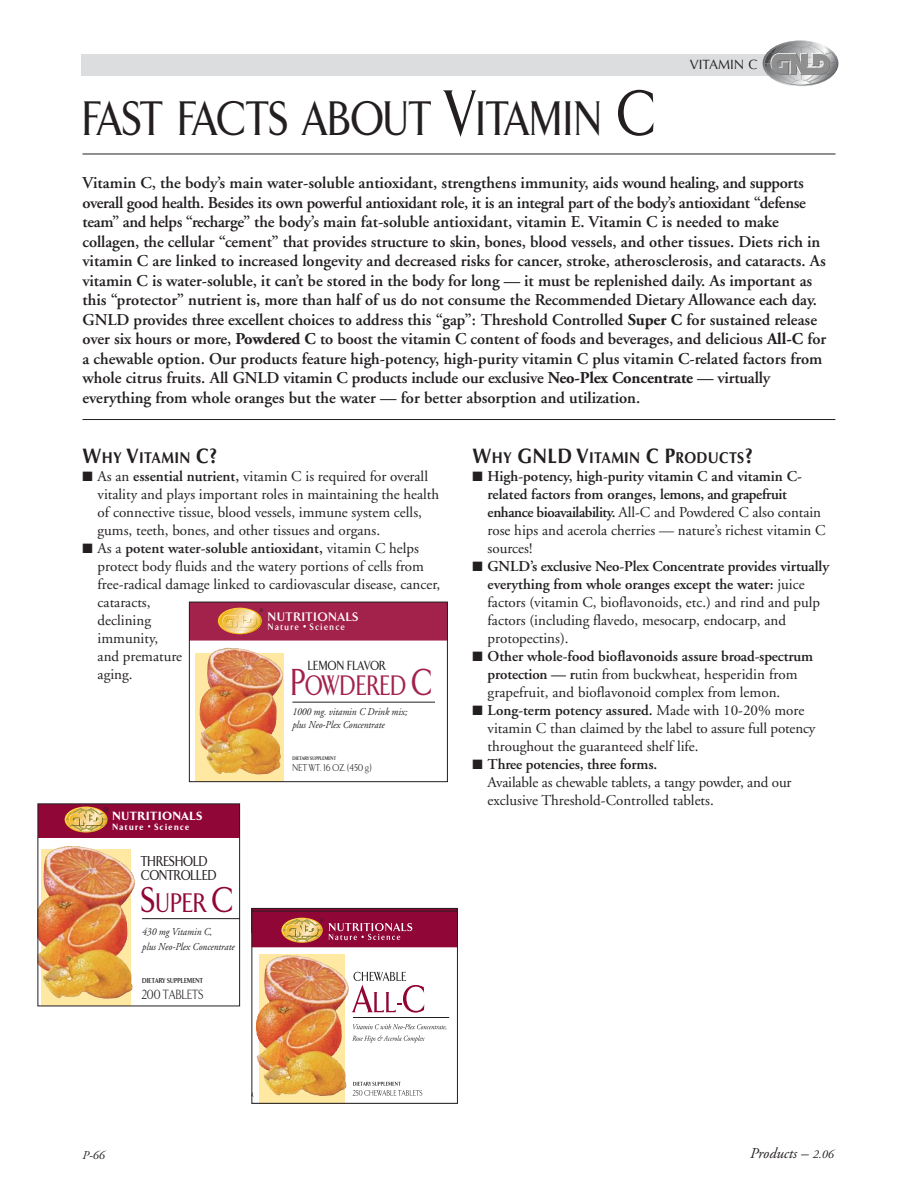
<style>
.page{position:relative;width:918px;height:1188px;background:#fff}
.page>*{position:absolute;margin:0;border:0;box-sizing:border-box;transform-origin:0 0}
.t1{font:500 49.5px "Arrow";color:#231f20;scale:.85 1}
.t2{font:500 28.8px "Arrow";color:#a2224b;scale:.78 1}
.t3{font:500 27.45px "Arrow";color:#900737;scale:.85 1}
.t4{font:600 16.5px/19.5px "Adobe Garamond";color:#231f20}
.t5{font:700 15.75px "Optima";letter-spacing:.02em;color:#231f20;scale:.9 1}
.t6{font:15px/18px "Adobe Garamond";color:#231f20}
.t7{font:600 15px/18px "Adobe Garamond";color:#231f20}
.t8{font:italic 15px "Adobe Garamond";color:#231f20}
.t9{font:500 14.7px/14.7px "Arrow";letter-spacing:-.01em;color:#231f20;scale:.85 1}
.t10{font:300 13.65px "Arrow";color:#231f20;scale:.85 1}
.t11{font:500 13.5px "Arrow";color:#231f20;scale:.85 1}
.t12{font:13.5px "Optima";color:#231f20}
.t13{font:700 12.6px "Arrow";letter-spacing:.05em;color:#fff}
.t14{font:800 12.15px "Arrow";letter-spacing:.05em;color:#fff}
.t15{font:italic 12px "Adobe Garamond";color:#231f20}
.t16{font:italic 10.5px/15px "Adobe Garamond";color:#231f20;scale:.9 1}
.t17{font:300 10.2px "Arrow";color:#231f20;scale:.9 1}
.t18{font:700 9.6px "Arrow";letter-spacing:.15em;color:#fff;scale:.9 1}
.t19{font:800 9.3px "Arrow";letter-spacing:.15em;color:#fff;scale:.9 1}
.t20{font:700 7.35px "Arrow";color:#231f20;scale:.85 1}
.t21{font:condensed 6.3px "Helvetica";color:#231f20}
.t22{font:700 5.25px "Arrow";color:#231f20;scale:.85 1}
.t23{font:condensed 4.5px "Helvetica";color:#231f20}
.s1{font-size:66px}
.s2{font-weight:700}
.s3{font-size:21px}
.s4{font-weight:600}
.s5{font-size:8.25px}
.s6{font-size:38.4px}
.s7{font-size:7.95px}
.s8{font-size:36.6px}
.s9{font-weight:400}
.s10{font-size:12px}
</style>
<div class="page">
<hr style="left:82px;top:154px;width:753px;height:1px;background:#231f20">
<div style="left:81px;top:54px;width:732px;height:22px;background:#dcddde"></div>
<svg style="left:763px;top:40px;width:75px;height:46px"></svg>
<hr style="left:82px;top:419px;width:753px;height:1px;background:#231f20">
<svg style="left:253px;top:910px;width:203px;height:192px"></svg>
<img style="left:256px;top:955px;width:93px;height:141px">
<div style="left:251px;top:908px;width:207px;height:196px;border:1px solid #231f20"></div>
<img style="left:40px;top:805px;width:198px;height:199px">
<hr style="left:142px;top:918px;width:98px;height:1px;background:#231f20">
<div style="left:195px;top:653px;width:89px;height:129px;background:#ffe8a2"></div>
<hr style="left:292px;top:702px;width:143px;height:1px;background:#231f20">
<img style="left:199px;top:647px;width:81px;height:127px">
<svg style="left:191px;top:604px;width:255px;height:37px;background:#aa3551"></svg>
<img style="left:200px;top:648px;width:83px;height:117px">
<div style="left:189px;top:602px;width:259px;height:180px;border:1px solid #231f20"></div>
<h1 class="t1" style="left:82px;top:100px;width:677px">FAST FACTS ABOUT <span class="s1">V</span>ITAMIN <span class="s1">C</span></h1>
<p class="t12" style="left:690px;top:59px;width:69px">VITAMIN C</p>
<p class="t4" style="left:82px;top:175px;width:745px">Vitamin C, the body’s main water-soluble antioxidant, strengthens immunity, aids wound healing, and supports overall good health. Besides its own powerful antioxidant role, it is an integral part of the body’s antioxidant “defense team” and helps “recharge” the body’s main fat-soluble antioxidant, vitamin E. Vitamin C is needed to make collagen, the cellular “cement” that provides structure to skin, bones, blood vessels, and other tissues. Diets rich in vitamin C are linked to increased longevity and decreased risks for cancer, stroke, atherosclerosis, and cataracts. As vitamin C is water-soluble, it can’t be stored in the body for long — it must be replenished daily. As important as this “protector” nutrient is, more than half of us do not consume the Recommended Dietary Allowance each day.<br>GNLD provides three excellent choices to address this “gap”: Threshold Controlled <span class="s2">Super C</span> for sustained release over six hours or more, <span class="s2">Powdered C</span> to boost the vitamin C content of foods and beverages, and delicious <span class="s2">All-C</span> for a chewable option. Our products feature high-potency, high-purity vitamin C plus vitamin C-related factors from whole citrus fruits. All GNLD vitamin C products include our exclusive <span class="s2">Neo-Plex Concentrate</span> — virtually everything from whole oranges but the water — for better absorption and utilization.</p>
<p class="t5" style="left:82px;top:451px;width:152px"><span class="s3">W</span>HY <span class="s3">V</span>ITAMIN <span class="s3">C?</span></p>
<p class="t6" style="left:98px;top:468px;width:343px;text-indent:-15px">■ As an <span class="s4">essential nutrient,</span> vitamin C is required for overall vitality and plays important roles in maintaining the health of connective tissue, blood vessels, immune system cells, gums, teeth, bones, and other tissues and organs.</p>
<p class="t6" style="left:98px;top:540px;width:344px;text-indent:-15px">■ As a <span class="s4">potent water-soluble antioxidant,</span> vitamin C helps protect body fluids and the watery portions of cells from free-radical damage linked to cardiovascular disease, cancer, cataracts,<br>declining<br>immunity,<br>and premature<br>aging.</p>
<p class="t23" style="left:259px;top:608px;width:5px">®</p>
<p class="t13" style="left:268px;top:612px;width:92px">NUTRITIONALS</p>
<p class="t18" style="left:268px;top:624px;width:87px">Nature <span class="s5">•</span> Science</p>
<h2 class="t2" style="left:291px;top:675px;width:184px"><span class="s6">P</span>OWDERED <span class="s6">C</span></h2>
<p class="t11" style="left:308px;top:660px;width:93px">LEMON FLAVOR</p>
<p class="t16" style="left:292px;top:706px;width:129px;line-height:13.2px">1000 mg. vitamin C Drink mix; plus Neo-Plex Concentrate</p>
<p class="t22" style="left:293px;top:756px;width:53px">DIETARY SUPPLEMENT</p>
<p class="t21" style="left:104px;top:807px;width:7px">®</p>
<p class="t14" style="left:112px;top:812px;width:92px">NUTRITIONALS</p>
<p class="t19" style="left:112px;top:823px;width:87px">Nature <span class="s7">•</span> Science</p>
<p class="t9" style="left:141px;top:855px;width:91px">THRESHOLD<br>CONTROLLED</p>
<h3 class="t3" style="left:141px;top:892px;width:111px"><span class="s8">S</span>UPER <span class="s8">C</span></h3>
<p class="t16" style="left:142px;top:925px;width:104px">430 mg Vitamin C,<br>plus Neo-Plex Concentrate</p>
<p class="t20" style="left:142px;top:978px;width:73px">DIETARY SUPPLEMENT</p>
<p class="t10" style="left:142px;top:990px;width:74px">200 TABLETS</p>
<p class="t17" style="left:292px;top:764px;width:90px">NET WT. 16 OZ. (450 g)</p>
<p class="t5" style="left:472px;top:451px;width:313px"><span class="s3">W</span>HY <span class="s3">GNLD V</span>ITAMIN <span class="s3">C P</span>RODUCTS<span class="s3">?</span></p>
<p class="t7" style="left:488px;top:468px;width:340px;text-indent:-15px">■ High-potency, high-purity vitamin C and vitamin C&shy;related factors from oranges, lemons, and grapefruit enhance bioavailability. <span class="s9">All-C and Powdered C also contain rose hips and acerola cherries — nature’s richest vitamin C sources!</span></p>
<p class="t6" style="left:488px;top:558px;width:343px;text-indent:-15px">■ <span class="s4">GNLD’s exclusive Neo-Plex Concentrate provides virtually everything from whole oranges except the water:</span> juice factors (vitamin C, bioflavonoids, etc.) and rind and pulp factors (including flavedo, mesocarp, endocarp, and protopectins).</p>
<p class="t6" style="left:488px;top:648px;width:327px;text-indent:-15px">■ <span class="s4">Other whole-food bioflavonoids assure broad-spectrum protection — r</span>utin from buckwheat, hesperidin from grapefruit, and bioflavonoid complex from lemon.</p>
<p class="t6" style="left:488px;top:702px;width:329px;text-indent:-15px">■ <span class="s4">Long-term potency assured.</span> Made with 10-20% more vitamin C than claimed by the label to assure full potency throughout the guaranteed shelf life.</p>
<p class="t6" style="left:488px;top:756px;width:305px;text-indent:-15px">■ <span class="s4">Three potencies, three forms.<br></span>Available as chewable tablets, a tangy powder, and our exclusive Threshold-Controlled tablets.</p>
<p class="t15" style="left:82px;top:1150px;width:24px">P-66</p>
<p class="t8" style="left:750px;top:1147px;width:85px">Products – <span class="s10">2.06</span></p>
</div>
